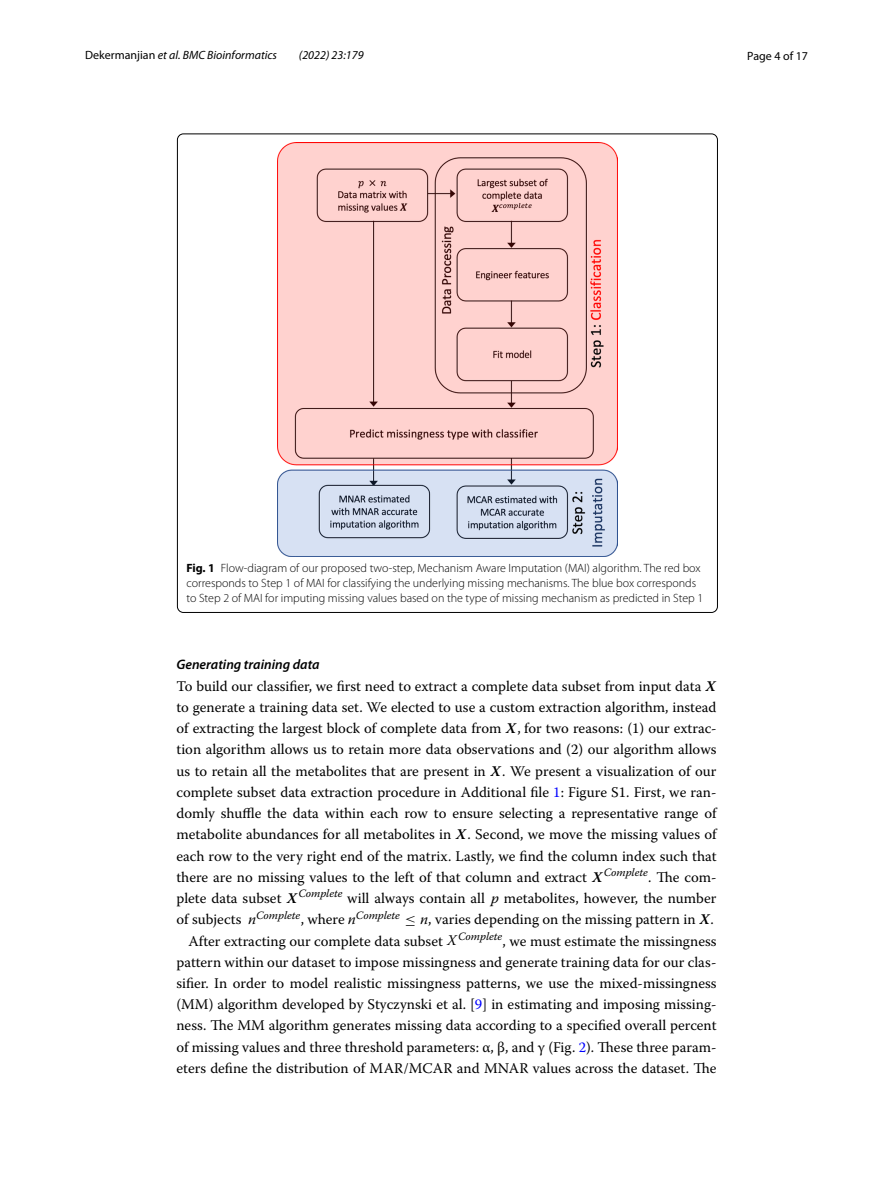
<style>
.page{position:relative;width:893px;height:1187px;background:#fff}
.page>*{position:absolute;margin:0;border:0;box-sizing:border-box;transform-origin:0 0}
.t1{font:14.7px/21.1px "Warnock Pro";color:#000;text-align:right}
.t2{font:italic 600 13.8px "Myriad Pro";color:#000}
.t3{font:300 12px/15px "Myriad Pro";color:#000}
.t4{font:italic 12px "Myriad Pro";color:#000}
.t5{font:12px "Myriad Pro";color:#000}
.s1{font-style:normal}
.s2{font-weight:700}
.s3{font-family:"Warnock Pro Bold It 6"}
.s4{font-family:"Warnock Pro Bold It 7"}
.s5{font-family:"Warnock Pro Regular 3"}
.s6{font-family:"Warnock Pro Bold It 8"}
.s7{color:#00f}
.s8{font-family:"Warnock Pro Bold It 9"}
.s9{font-family:"Warnock Pro Bold It 10"}
.s10{font-family:"Warnock Pro Bold It 4"}
.s11{font-family:"Warnock Pro It 3"}
.s12{font-family:"Warnock Pro It 4"}
.s13{font-family:"Warnock Pro It 5"}
.s14{font-family:"MTSYN"}
.s15{font-family:"Warnock Pro Bold It 5"}
.s16{font-family:"Warnock Pro It 6"}
</style>
<div class="page">
<img style="left:277px;top:143px;width:340px;height:414px">
<p class="t4" style="left:85px;top:48px;width:194px"><span class="s1">Dekermanjian</span> et al. BMC Bioinformatics</p>
<p class="t4" style="left:299px;top:48px;width:66px">(2022) 23:179</p>
<p class="t5" style="left:747px;top:48px;width:62px">Page 4 of 17</p>
<p class="t3" style="left:186px;top:560px;width:518px"><span class="s2">Fig. 1</span> Flow-diagram of our proposed two-step, Mechanism Aware Imputation (MAI) algorithm. The red box corresponds to Step 1 of MAI for classifying the underlying missing mechanisms. The blue box corresponds to Step 2 of MAI for imputing missing values based on the type of missing mechanism as predicted in Step 1</p>
<p class="t2" style="left:176px;top:656px;width:145px">Generating training data</p>
<p class="t1" style="left:176px;top:675px;width:542px">To build our classifier, we first need to extract a complete data subset from input data <span class="s3">X </span>to generate a training data set. We elected to use a custom extraction algorithm, instead of extracting the largest block of complete data from <span class="s4">X</span><span class="s5">,</span> for two reasons: (1) our extrac&shy;tion algorithm allows us to retain more data observations and (2) our algorithm allows us to retain all the metabolites that are present in <span class="s6">X</span>. We present a visualization of our complete subset data extraction procedure in Additional file <span class="s7">1</span>: Figure S1. First, we ran&shy;domly shuffle the data within each row to ensure selecting a representative range of metabolite abundances for all metabolites in <span class="s8">X</span>. Second, we move the missing values of each row to the very right end of the matrix. Lastly, we find the column index such that there are no missing values to the left of that column and extract <span class="s9">X</span><sup>Complete</sup>. The com&shy;plete data subset <span class="s10">X</span><sup>Complete</sup> will always contain all <span class="s11">p</span> metabolites, however, the number of subjects <span class="s12">n</span><sup>Complete</sup>, where <span class="s13">n</span><sup>Complete</sup> <span class="s14">≤</span> <span class="s13">n</span>, varies depending on the missing pattern in <span class="s15">X</span>.<br>After extracting our complete data subset <span class="s16">X</span><sup>Complete</sup>, we must estimate the missingness pattern within our dataset to impose missingness and generate training data for our clas&shy;sifier. In order to model realistic missingness patterns, we use the mixed-missingness (MM) algorithm developed by Styczynski et al. [<span class="s7">9</span>] in estimating and imposing missing&shy;ness. The MM algorithm generates missing data according to a specified overall percent of missing values and three threshold parameters: α, β, and γ (Fig. <span class="s7">2</span>). These three param&shy;eters define the distribution of MAR/MCAR and MNAR values across the dataset. The</p>
</div>
